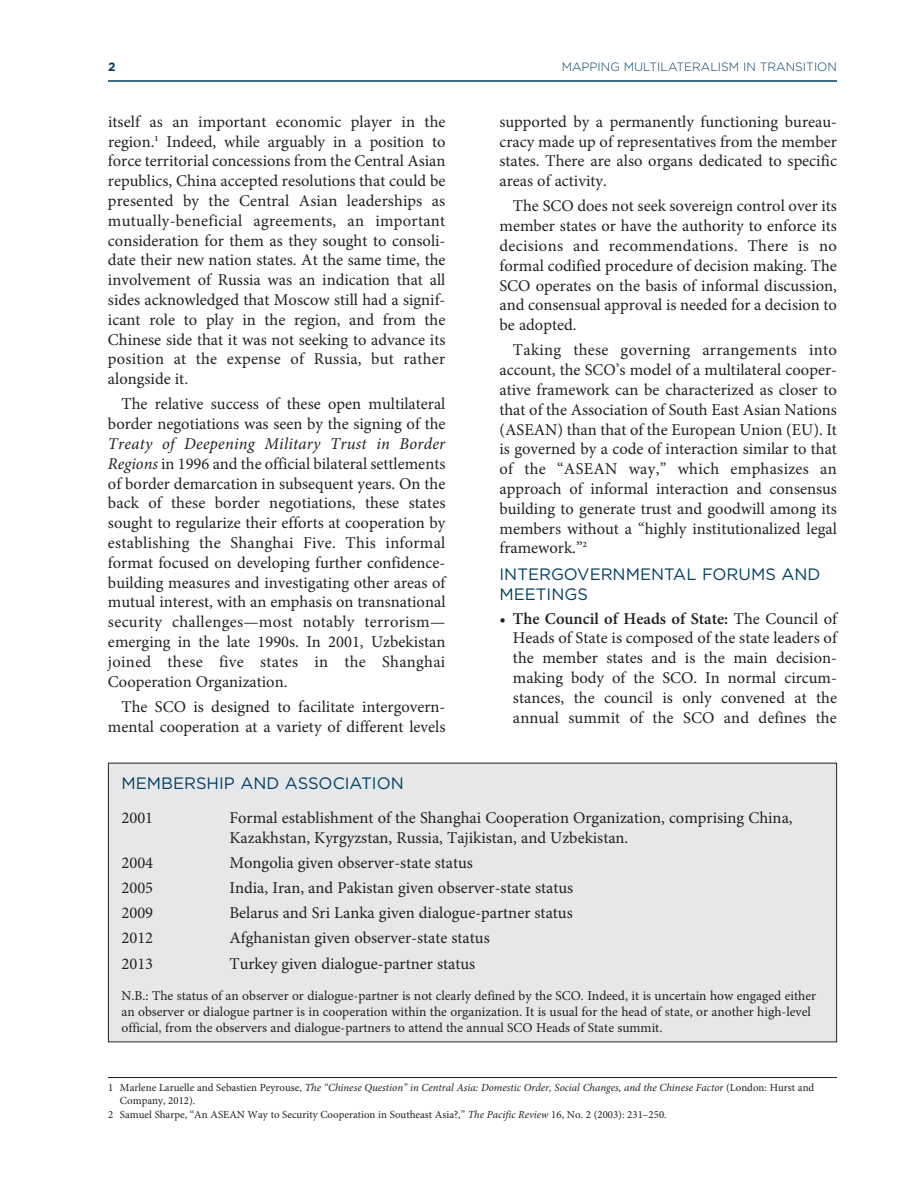
<style>
.page{position:relative;width:918px;height:1188px;background:#fff}
.page>*{position:absolute;margin:0;border:0;box-sizing:border-box;transform-origin:0 0}
.t1{font:16.5px/19.8px "Minion Pro";color:#231f20;text-align:justify}
.t2{font:16.5px/19.8px "Gotham";color:#003f61}
.t3{font:13.5px/16.2px "Minion Pro";color:#231f20}
.t4{font:300 12px "Gotham";color:#003f61}
.t5{font:700 12px "Gotham";color:#003f61}
.t6{font:italic 10.8px/12.5px "Minion Pro";color:#231f20}
.t7{font:10.8px "Minion Pro";color:#231f20}
.s1{font-style:italic}
.s2{font-weight:600}
.s3{font-style:normal}
</style>
<div class="page">
<hr style="left:108px;top:80px;width:729px;height:2px;background:#003f61">
<hr style="left:108px;top:1077px;width:729px;height:1px;background:#231f20">
<div style="left:109px;top:764px;width:727px;height:277px;background:#e6e7e9"></div>
<p class="t5" style="left:108px;top:59px;width:9px">2</p>
<p class="t4" style="left:562px;top:59px;width:277px">MAPPING MULTILATERALISM IN TRANSITION</p>
<p class="t1" style="left:108px;top:113px;width:339px">itself as an important economic player in the region.<sup>1</sup> Indeed, while arguably in a position to force territorial concessions from the Central Asian republics, China accepted resolutions that could be presented by the Central Asian leaderships as mutually-beneficial agreements, an important consideration for them as they sought to consoli&shy;date their new nation states. At the same time, the involvement of Russia was an indication that all sides acknowledged that Moscow still had a signif&shy;icant role to play in the region, and from the Chinese side that it was not seeking to advance its position at the expense of Russia, but rather alongside it.</p>
<p class="t1" style="left:108px;top:396px;width:339px;text-align:right">The relative success of these open multilateral border negotiations was seen by the signing of the</p>
<p class="t1" style="left:108px;top:435px;width:339px"><span class="s1">Treaty of Deepening Military Trust in Border Regions</span> in 1996 and the official bilateral settlements of border demarcation in subsequent years. On the back of these border negotiations, these states sought to regularize their efforts at cooperation by establishing the Shanghai Five. This informal format focused on developing further confidence&shy;building measures and investigating other areas of mutual interest, with an emphasis on transnational security challenges—most notably terrorism— emerging in the late 1990s. In 2001, Uzbekistan joined these five states in the Shanghai Cooperation Organization.</p>
<p class="t1" style="left:108px;top:698px;width:339px;text-align:right">The SCO is designed to facilitate intergovern&shy;mental cooperation at a variety of different levels</p>
<p class="t1" style="left:499px;top:113px;width:339px">supported by a permanently functioning bureau&shy;cracy made up of representatives from the member states. There are also organs dedicated to specific areas of activity.</p>
<p class="t1" style="left:499px;top:198px;width:339px;text-indent:13px">The SCO does not seek sovereign control over its member states or have the authority to enforce its decisions and recommendations. There is no formal codified procedure of decision making. The SCO operates on the basis of informal discussion, and consensual approval is needed for a decision to be adopted.</p>
<p class="t1" style="left:499px;top:342px;width:339px;text-indent:13px">Taking these governing arrangements into account, the SCO’s model of a multilateral cooper&shy;ative framework can be characterized as closer to that of the Association of South East Asian Nations (ASEAN) than that of the European Union (EU). It is governed by a code of interaction similar to that of the “ASEAN way,” which emphasizes an approach of informal interaction and consensus building to generate trust and goodwill among its members without a “highly institutionalized legal framework.”<sup>2</sup></p>
<p class="t2" style="left:500px;top:564px;width:322px">INTERGOVERNMENTAL FORUMS AND<br>MEETINGS</p>
<p class="t1" style="left:513px;top:610px;width:326px;text-indent:-13px">• <span class="s2">The Council of Heads of State:</span> The Council of Heads of State is composed of the state leaders of the member states and is the main decision&shy;making body of the SCO. In normal circum&shy;stances, the council is only convened at the annual summit of the SCO and defines the</p>
<p class="t2" style="left:122px;top:774px;width:284px">MEMBERSHIP AND ASSOCIATION</p>
<p class="t1" style="left:122px;top:809px;width:33px">2001</p>
<p class="t1" style="left:229px;top:809px;width:565px">Formal establishment of the Shanghai Cooperation Organization, comprising China,<br>Kazakhstan, Kyrgyzstan, Russia, Tajikistan, and Uzbekistan.</p>
<p class="t1" style="left:122px;top:854px;width:33px">2004</p>
<p class="t1" style="left:229px;top:854px;width:245px">Mongolia given observer-state status</p>
<p class="t1" style="left:122px;top:879px;width:33px">2005</p>
<p class="t1" style="left:229px;top:879px;width:345px">India, Iran, and Pakistan given observer-state status</p>
<p class="t1" style="left:122px;top:904px;width:33px">2009</p>
<p class="t1" style="left:229px;top:904px;width:345px">Belarus and Sri Lanka given dialogue-partner status</p>
<p class="t1" style="left:122px;top:930px;width:33px">2012</p>
<p class="t1" style="left:229px;top:930px;width:262px">Afghanistan given observer-state status</p>
<p class="t1" style="left:122px;top:955px;width:33px">2013</p>
<p class="t1" style="left:229px;top:955px;width:247px">Turkey given dialogue-partner status</p>
<p class="t3" style="left:122px;top:988px;width:696px">N.B.: The status of an observer or dialogue-partner is not clearly defined by the SCO. Indeed, it is uncertain how engaged either an observer or dialogue partner is in cooperation within the organization. It is usual for the head of state, or another high-level official, from the observers and dialogue-partners to attend the annual SCO Heads of State summit.</p>
<p class="t6" style="left:120px;top:1082px;width:696px;text-indent:-12px"><span class="s3">1 Marlene Laruelle and Sebastien Peyrouse,</span> The “Chinese Question” in Central Asia: Domestic Order, Social Changes, and the Chinese Factor <span class="s3">(London: Hurst and<br>Company, 2012).</span></p>
<p class="t7" style="left:108px;top:1110px;width:560px">2 Samuel Sharpe, “An ASEAN Way to Security Cooperation in Southeast Asia?,” <span class="s1">The Pacific Review</span> 16, No. 2 (2003): 231–250.</p>
</div>
